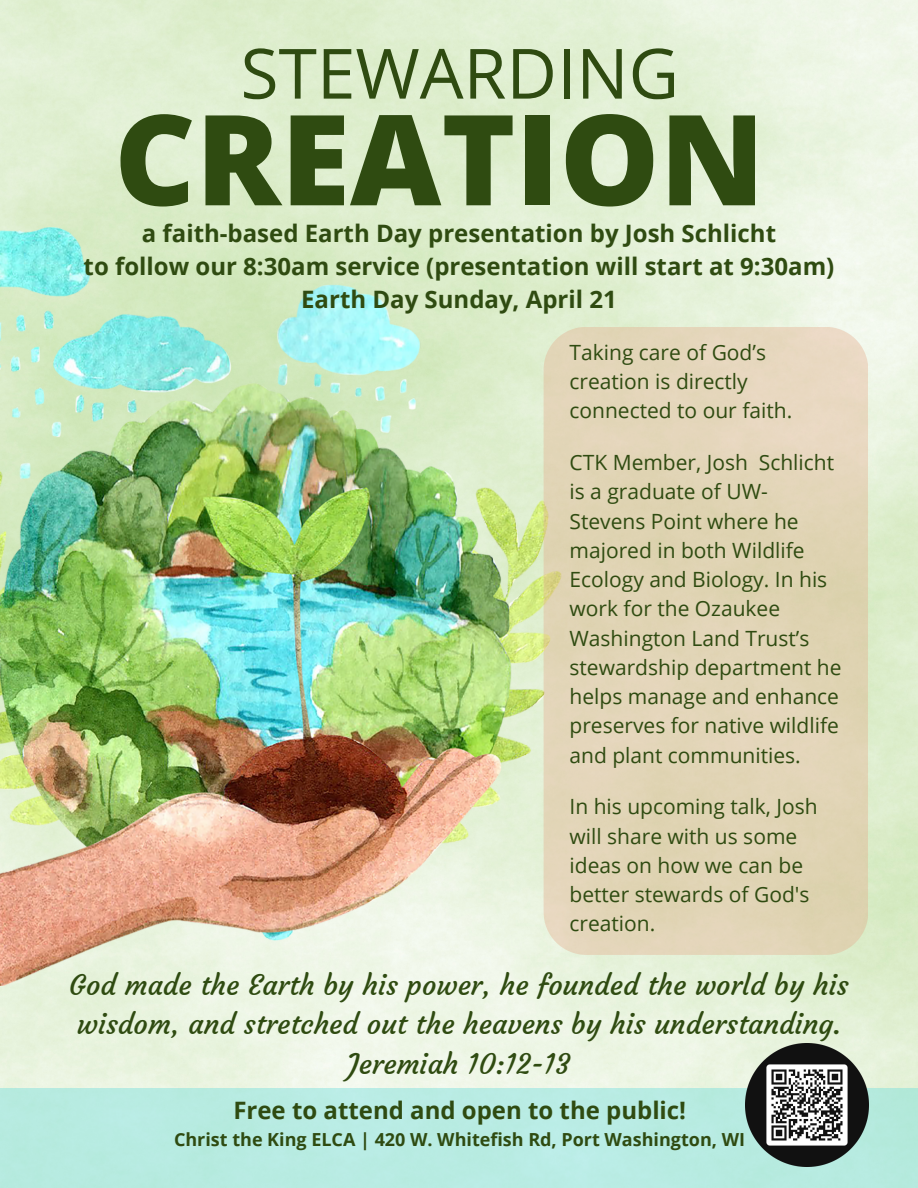
<style>
.page{position:relative;width:918px;height:1188px;background:#fff}
.page>*{position:absolute;margin:0;border:0;box-sizing:border-box;transform-origin:0 0}
.t1{font:800 125.85px "Open Sans";color:#2f4b11}
.t2{font:69.3px "Open Sans";color:#2f4b11}
.t3{font:28.2px/39.3px "Courgette";color:#2f4b11;text-align:center}
.t4{font:700 24px/32.7px "Open Sans";color:#2f4b11;text-align:center}
.t5{font:21px/29.2px "Open Sans";color:#2f4b11}
.t6{font:700 18px "Open Sans";color:#2f4b11}
</style>
<div class="page">
<img style="left:0;top:0;width:918px;height:1088px">
<img style="left:0;top:227px;width:561px;height:759px">
<div style="left:0;top:1088px;width:918px;height:100px;background:#b8ebe2"></div>
<svg style="left:544px;top:327px;width:324px;height:628px;background:#e1d4b6"></svg>
<img style="left:746px;top:1044px;width:122px;height:122px">
<p class="t2" style="left:240px;top:25px;width:440px">STEWARDING</p>
<p class="t1" style="left:114px;top:71px;width:652px">CREATION</p>
<p class="t4" style="left:84px;top:217px;width:752px">a faith-based Earth Day presentation by Josh Schlicht<br>to follow our 8:30am service (presentation will start at 9:30am)<br>Earth Day Sunday, April 21</p>
<h4 class="t5" style="left:570px;top:337px;width:224px">Taking care of God’s creation is directly connected to our faith.</h4>
<p class="t5" style="left:570px;top:447px;width:273px">CTK Member, Josh Schlicht is a graduate of UW-<br>Stevens Point where he majored in both Wildlife<br>Ecology and Biology. In his work for the Ozaukee<br>Washington Land Trust’s stewardship department he helps manage and enhance preserves for native wildlife and plant communities.</p>
<h5 class="t5" style="left:570px;top:791px;width:250px">In his upcoming talk, Josh will share with us some ideas on how we can be better stewards of God's creation.</h5>
<h1 class="t3" style="left:69px;top:965px;width:781px">God made the Earth by his power, he founded the world by his wisdom, and stretched out the heavens by his understanding.<br>Jeremiah 10:12-13</h1>
<h5 class="t4" style="left:233px;top:1093px;width:454px">Free to attend and open to the public!</h5>
<h5 class="t6" style="left:174px;top:1126px;width:573px">Christ the King ELCA | 420 W. Whitefish Rd, Port Washington, WI</h5>
</div>
